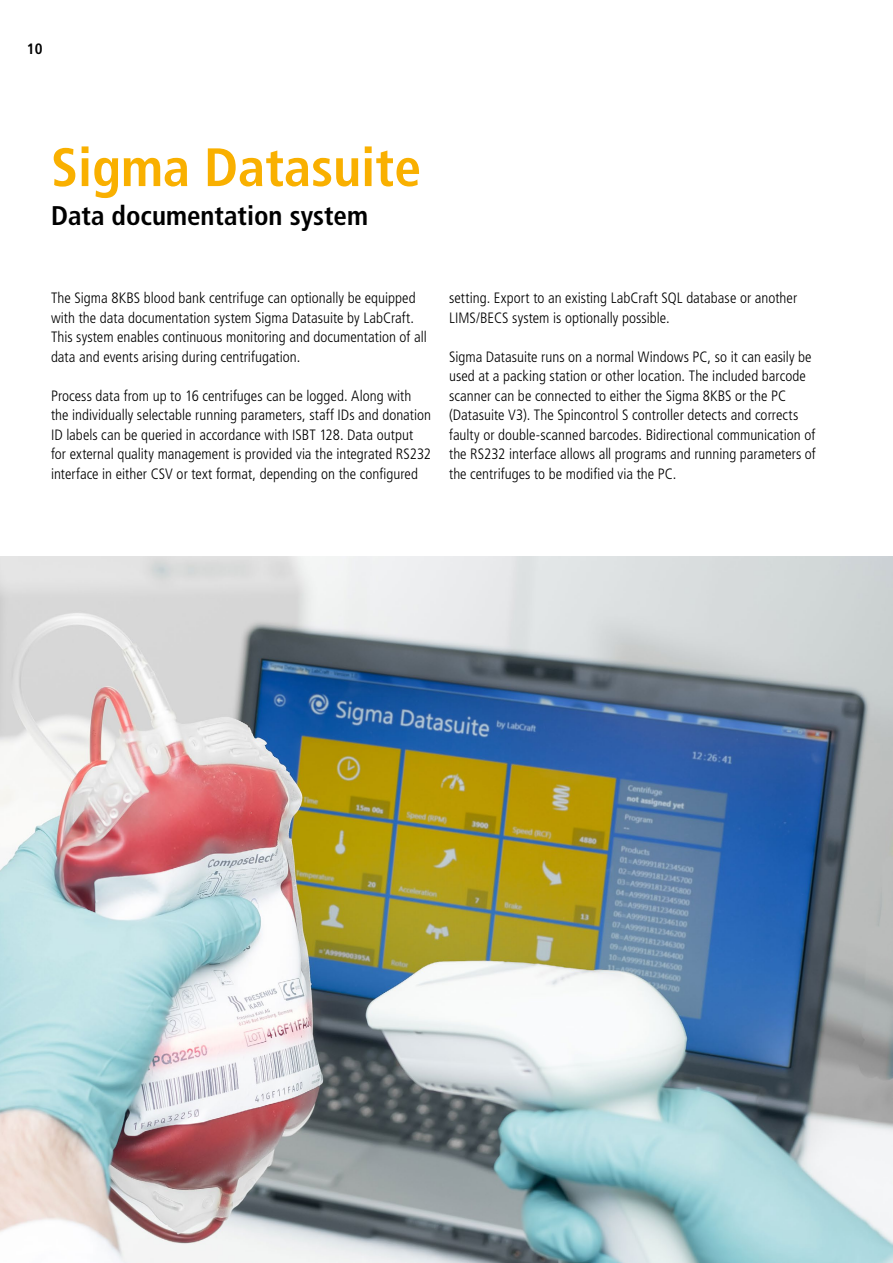
<style>
.page{position:relative;width:893px;height:1263px;background:#fff}
.page>*{position:absolute;margin:0;border:0;box-sizing:border-box;transform-origin:0 0}
.t1{font:700 condensed 54px "Frutiger LT Std";color:#f9b000}
.t2{font:700 condensed 27px "Frutiger LT Std";color:#000}
.t3{font:300 condensed 15px/19.5px "Frutiger LT Std";color:#000}
.t4{font:700 condensed 15px "Frutiger LT Std";color:#000}
</style>
<div class="page">
<img style="left:0;top:557px;width:893px;height:706px">
<p class="t4" style="left:27px;top:40px;width:17px">10</p>
<h1 class="t1" style="left:51px;top:135px;width:372px">Sigma Datasuite</h1>
<h2 class="t2" style="left:51px;top:200px;width:319px">Data documentation system</h2>
<p class="t3" style="left:51px;top:288px;width:377px">The Sigma 8KBS blood bank centrifuge can optionally be equipped with the data documentation system Sigma Datasuite by LabCraft.<br>This system enables continuous monitoring and documentation of all data and events arising during centrifugation.</p>
<p class="t3" style="left:51px;top:386px;width:382px">Process data from up to 16 centrifuges can be logged. Along with the individually selectable running parameters, staff IDs and donation ID labels can be queried in accordance with ISBT 128. Data output for external quality management is provided via the integrated RS232 interface in either CSV or text format, depending on the configured</p>
<p class="t3" style="left:449px;top:288px;width:350px">setting. Export to an existing LabCraft SQL database or another<br>LIMS/BECS system is optionally possible.</p>
<p class="t3" style="left:449px;top:347px;width:368px">Sigma Datasuite runs on a normal Windows PC, so it can easily be used at a packing station or other location. The included barcode scanner can be connected to either the Sigma 8KBS or the PC (Datasuite V3). The Spincontrol S controller detects and corrects faulty or double-scanned barcodes. Bidirectional communication of the RS232 interface allows all programs and running parameters of the centrifuges to be modified via the PC.</p>
</div>
